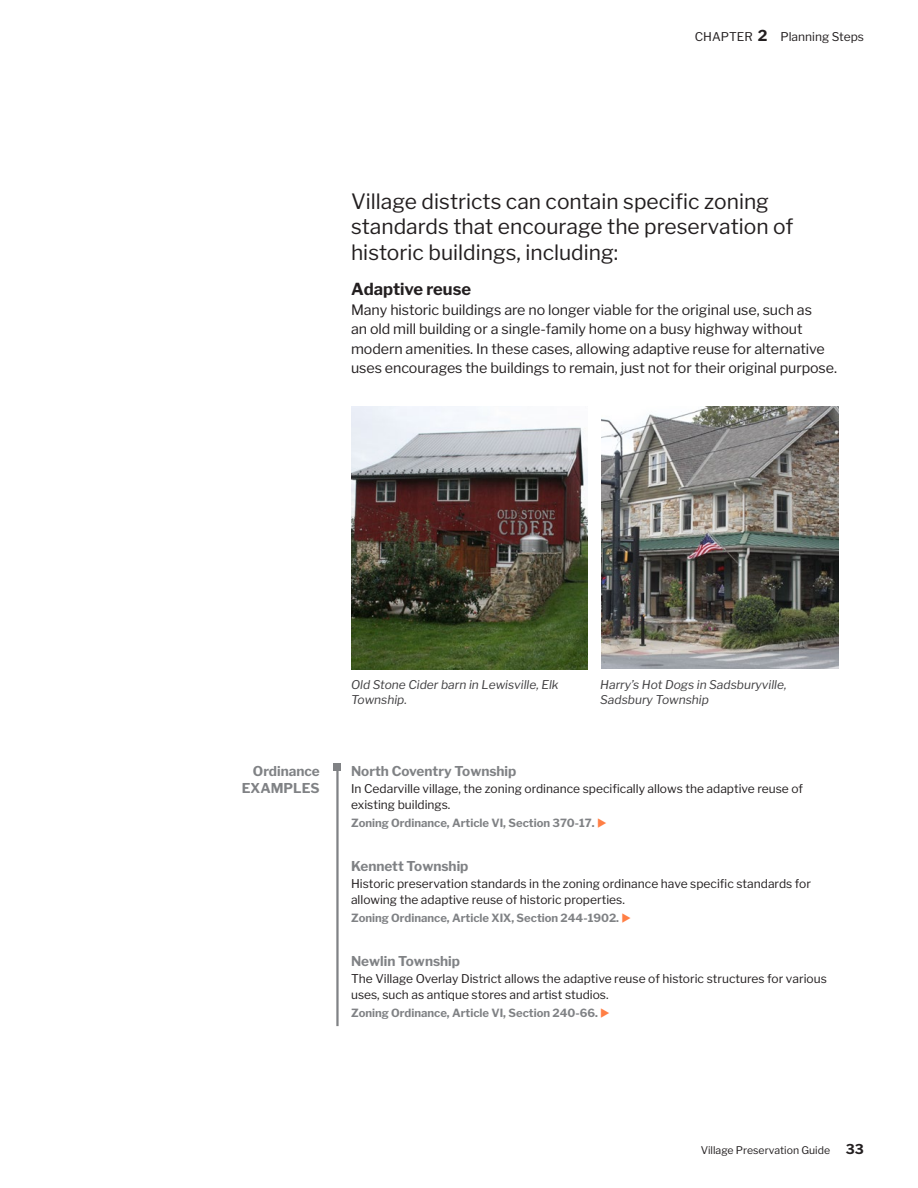
<style>
.page{position:relative;width:918px;height:1188px;background:#fff}
.page>*{position:absolute;margin:0;border:0;box-sizing:border-box;transform-origin:0 0}
.t1{font:21px/25.2px "Libre Franklin";color:#231f20}
.Header_3{font:700 16.5px "Libre Franklin";color:#231f20}
.Body_text{font:14.25px/19.5px "Libre Franklin";letter-spacing:-.005em;color:#231f20}
.Ordinance_header_GRAY{font:700 13.5px "Libre Franklin";color:#808285}
.DG-_ch_3_headers_bottom_of_page{font:700 13.5px/16.5px "Libre Franklin";color:#808285;text-align:right}
.Ordinance_description{font:12px/16.5px "Libre Franklin";color:#231f20}
.DG-_Captions{font:italic 12px/15px "Libre Franklin";color:#403f41}
.Ordinance_title_gray{font:700 11.25px "Libre Franklin";color:#808285}
.t2{font:10.5px "Libre Franklin";color:#231f20}
.s1{font-weight:700;font-size:15px}
.s2{color:#ff7f45}
.s3{font-weight:700;font-size:13.5px}
</style>
<div class="page">
<img style="left:351px;top:406px;width:236px;height:263px">
<hr style="left:336px;top:767px;width:3px;height:259px;background:#808285">
<div style="left:334px;top:763px;width:7px;height:8px;background:#808285"></div>
<img style="left:602px;top:406px;width:236px;height:262px">
<p class="Ordinance_description" style="left:695px;top:29px;width:171px">CHAPTER <span class="s1">2</span> Planning Steps</p>
<p class="t1" style="left:351px;top:189px;width:444px">Village districts can contain specific zoning standards that encourage the preservation of historic buildings, including:</p>
<p class="Header_3" style="left:351px;top:279px;width:122px">Adaptive reuse</p>
<p class="Body_text" style="left:351px;top:300px;width:488px">Many historic buildings are no longer viable for the original use, such as<br>an old mill building or a single-family home on a busy highway without modern amenities. In these cases, allowing adaptive reuse for alternative uses encourages the buildings to remain, just not for their original purpose.</p>
<p class="DG-_ch_3_headers_bottom_of_page" style="left:242px;top:763px;width:79px">Ordinance<br>EXAMPLES</p>
<p class="DG-_Captions" style="left:351px;top:677px;width:209px">Old Stone Cider barn in Lewisville, Elk<br>Township.</p>
<p class="DG-_Captions" style="left:600px;top:677px;width:188px">Harry’s Hot Dogs in Sadsburyville,<br>Sadsbury Township</p>
<p class="Ordinance_header_GRAY" style="left:351px;top:763px;width:167px">North Coventry Township</p>
<p class="Ordinance_description" style="left:351px;top:780px;width:453px">In Cedarville village, the zoning ordinance specifically allows the adaptive reuse of existing buildings.</p>
<p class="Ordinance_title_gray" style="left:351px;top:816px;width:257px">Zoning Ordinance, Article VI, Section 370-17. <span class="s2">◆</span></p>
<p class="Ordinance_header_GRAY" style="left:351px;top:858px;width:119px">Kennett Township</p>
<p class="Ordinance_description" style="left:351px;top:875px;width:461px">Historic preservation standards in the zoning ordinance have specific standards for allowing the adaptive reuse of historic properties.</p>
<p class="Ordinance_title_gray" style="left:351px;top:911px;width:282px">Zoning Ordinance, Article XIX, Section 244-1902. <span class="s2">◆</span></p>
<p class="Ordinance_header_GRAY" style="left:351px;top:953px;width:111px">Newlin Township</p>
<p class="Ordinance_description" style="left:351px;top:970px;width:477px">The Village Overlay District allows the adaptive reuse of historic structures for various uses, such as antique stores and artist studios.</p>
<p class="Ordinance_title_gray" style="left:351px;top:1006px;width:261px">Zoning Ordinance, Article VI, Section 240-66. <span class="s2">◆</span></p>
<p class="t2" style="left:701px;top:1144px;width:165px">Village Preservation Guide <span class="s3">33</span></p>
</div>
